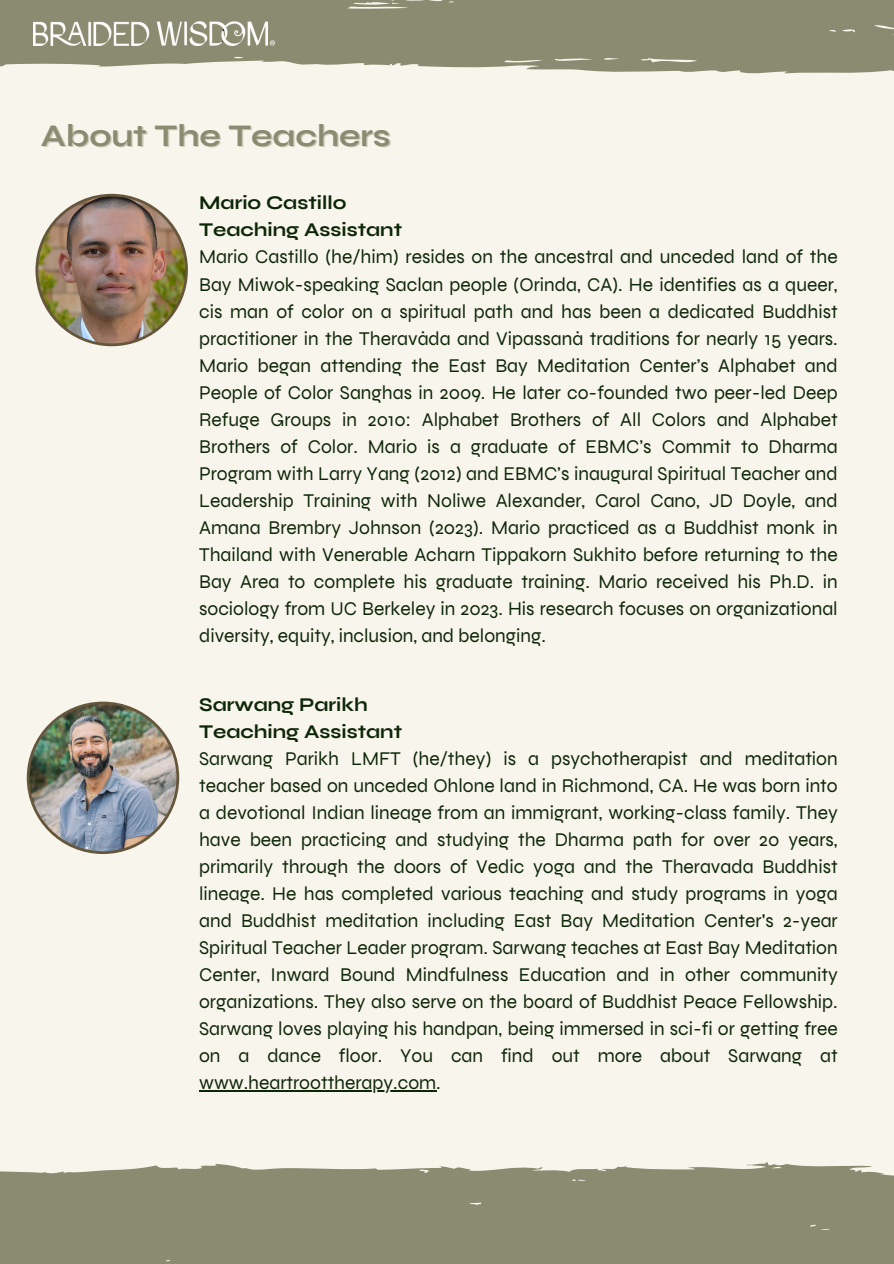
<style>
.page{position:relative;width:894px;height:1264px;background:#fff}
.page>*{position:absolute;margin:0;border:0;box-sizing:border-box;transform-origin:0 0}
.t1{font:700 31.5px "Syne";color:#8a8b70}
.t2{font:19.5px/27px "Syne";color:#0e2608;text-align:justify}
.t3{font:700 19.5px "Syne";color:#0e2608}
</style>
<div class="page">
<div style="left:0;top:0;width:893px;height:1263px;background:#f8f5ec"></div>
<svg style="left:0;top:0;width:893px;height:74px;background:#95967d"></svg>
<img style="left:34px;top:21px;width:241px;height:25px">
<img style="left:35px;top:194px;width:153px;height:152px">
<hr style="left:199px;top:1090px;width:237px;height:1px;background:#0e2608">
<svg style="left:0;top:1162px;width:893px;height:101px;background:#919278"></svg>
<img style="left:27px;top:701px;width:152px;height:153px">
<p class="t1" style="left:41px;top:116px;width:351px">About The Teachers</p>
<p class="t3" style="left:199px;top:191px;width:149px">Mario Castillo</p>
<h1 class="t3" style="left:199px;top:218px;width:204px">Teaching Assistant</h1>
<p class="t2" style="left:199px;top:243px;width:640px">Mario Castillo (he/him) resides on the ancestral and unceded land of the Bay Miwok-speaking Saclan people (Orinda, CA). He identifies as a queer, cis man of color on a spiritual path and has been a dedicated Buddhist practitioner in the Theravāda and Vipassanā traditions for nearly 15 years.<br>Mario began attending the East Bay Meditation Center’s Alphabet and People of Color Sanghas in 2009. He later co-founded two peer-led Deep Refuge Groups in 2010: Alphabet Brothers of All Colors and Alphabet Brothers of Color. Mario is a graduate of EBMC’s Commit to Dharma Program with Larry Yang (2012) and EBMC’s inaugural Spiritual Teacher and Leadership Training with Noliwe Alexander, Carol Cano, JD Doyle, and Amana Brembry Johnson (2023). Mario practiced as a Buddhist monk in Thailand with Venerable Acharn Tippakorn Sukhito before returning to the Bay Area to complete his graduate training. Mario received his Ph.D. in sociology from UC Berkeley in 2023. His research focuses on organizational diversity, equity, inclusion, and belonging.</p>
<p class="t3" style="left:199px;top:692px;width:170px">Sarwang Parikh</p>
<p class="t3" style="left:199px;top:719px;width:204px">Teaching Assistant</p>
<p class="t2" style="left:199px;top:744px;width:640px">Sarwang Parikh LMFT (he/they) is a psychotherapist and meditation teacher based on unceded Ohlone land in Richmond, CA. He was born into a devotional Indian lineage from an immigrant, working-class family. They have been practicing and studying the Dharma path for over 20 years, primarily through the doors of Vedic yoga and the Theravada Buddhist lineage. He has completed various teaching and study programs in yoga and Buddhist meditation including East Bay Meditation Center's 2-year Spiritual Teacher Leader program. Sarwang teaches at East Bay Meditation Center, Inward Bound Mindfulness Education and in other community organizations. They also serve on the board of Buddhist Peace Fellowship.<br>Sarwang loves playing his handpan, being immersed in sci-fi or getting free on a dance floor. You can find out more about Sarwang at</p>
<p class="t2" style="left:199px;top:1068px;width:243px">www.heartroottherapy.com.</p>
</div>
